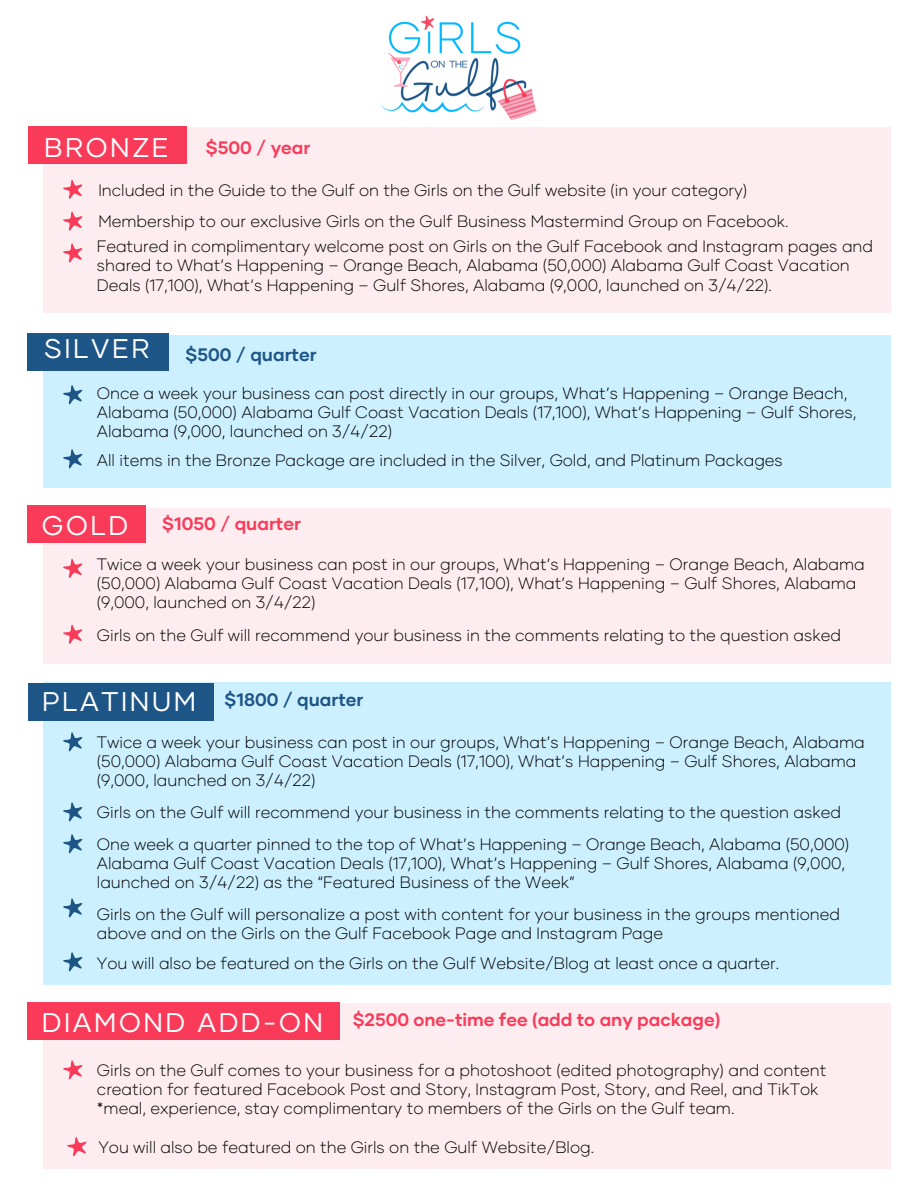
<style>
.page{position:relative;width:918px;height:1188px;background:#fff}
.page>*{position:absolute;margin:0;border:0;box-sizing:border-box;transform-origin:0 0}
.t1{font:27px "Gilmer";letter-spacing:.095em;color:#fefefe}
.t2{font:700 18px "Gilmer";color:#f93b59}
.t3{font:700 18px "Gilmer";color:#1d5587}
.t4{font:300 16.5px/19.2px "Gilmer";color:#000}
</style>
<div class="page">
<div style="left:44px;top:127px;width:847px;height:185px;background:#fdedf1"></div>
<div style="left:28px;top:127px;width:159px;height:37px;background:#f93b59"></div>
<img style="left:381px;top:15px;width:156px;height:105px">
<svg style="left:63px;top:243px;width:19px;height:20px"></svg>
<div style="left:44px;top:335px;width:847px;height:153px;background:#ccf0ff"></div>
<div style="left:28px;top:333px;width:141px;height:38px;background:#1d5587"></div>
<svg style="left:63px;top:385px;width:19px;height:19px"></svg>
<div style="left:44px;top:508px;width:847px;height:155px;background:#fdedf1"></div>
<div style="left:28px;top:506px;width:118px;height:37px;background:#f93b59"></div>
<svg style="left:63px;top:559px;width:19px;height:19px"></svg>
<div style="left:43px;top:682px;width:848px;height:303px;background:#ccf0ff"></div>
<div style="left:28px;top:683px;width:185px;height:37px;background:#1d5587"></div>
<svg style="left:63px;top:625px;width:19px;height:19px"></svg>
<svg style="left:63px;top:732px;width:19px;height:19px"></svg>
<svg style="left:63px;top:802px;width:19px;height:19px"></svg>
<svg style="left:63px;top:834px;width:19px;height:19px"></svg>
<svg style="left:63px;top:898px;width:19px;height:19px"></svg>
<svg style="left:63px;top:952px;width:19px;height:19px"></svg>
<div style="left:44px;top:1003px;width:847px;height:165px;background:#fdedf1"></div>
<div style="left:27px;top:1003px;width:313px;height:37px;background:#f93b59"></div>
<svg style="left:63px;top:1060px;width:19px;height:19px"></svg>
<svg style="left:63px;top:212px;width:19px;height:19px"></svg>
<svg style="left:63px;top:180px;width:19px;height:19px"></svg>
<svg style="left:63px;top:449px;width:19px;height:19px"></svg>
<svg style="left:67px;top:1137px;width:19px;height:19px"></svg>
<h1 class="t1" style="left:44px;top:135px;width:126px">BRONZE</h1>
<p class="t2" style="left:206px;top:140px;width:106px">$500 / year</p>
<p class="t4" style="left:98px;top:180px;width:650px">Included in the Guide to the Gulf on the Girls on the Gulf website (in your category)</p>
<p class="t4" style="left:98px;top:211px;width:692px">Membership to our exclusive Girls on the Gulf Business Mastermind Group on Facebook.</p>
<p class="t4" style="left:97px;top:236px;width:778px">Featured in complimentary welcome post on Girls on the Gulf Facebook and Instagram pages and shared to What’s Happening – Orange Beach, Alabama (50,000) Alabama Gulf Coast Vacation<br>Deals (17,100), What’s Happening – Gulf Shores, Alabama (9,000, launched on 3/4/22).</p>
<h1 class="t1" style="left:44px;top:337px;width:107px">SILVER</h1>
<p class="t4" style="left:97px;top:382px;width:761px">Once a week your business can post directly in our groups, What’s Happening – Orange Beach,<br>Alabama (50,000) Alabama Gulf Coast Vacation Deals (17,100), What’s Happening – Gulf Shores,<br>Alabama (9,000, launched on 3/4/22)</p>
<p class="t3" style="left:186px;top:347px;width:133px">$500 / quarter</p>
<p class="t4" style="left:97px;top:450px;width:688px">All items in the Bronze Package are included in the Silver, Gold, and Platinum Packages</p>
<p class="t2" style="left:162px;top:516px;width:140px">$1050 / quarter</p>
<h1 class="t1" style="left:42px;top:513px;width:88px">GOLD</h1>
<p class="t4" style="left:97px;top:554px;width:769px">Twice a week your business can post in our groups, What’s Happening – Orange Beach, Alabama (50,000) Alabama Gulf Coast Vacation Deals (17,100), What’s Happening – Gulf Shores, Alabama (9,000, launched on 3/4/22)</p>
<p class="t4" style="left:97px;top:625px;width:746px">Girls on the Gulf will recommend your business in the comments relating to the question asked</p>
<p class="t3" style="left:224px;top:692px;width:141px">$1800 / quarter</p>
<h1 class="t1" style="left:42px;top:690px;width:155px">PLATINUM</h1>
<p class="t4" style="left:97px;top:732px;width:769px">Twice a week your business can post in our groups, What’s Happening – Orange Beach, Alabama (50,000) Alabama Gulf Coast Vacation Deals (17,100), What’s Happening – Gulf Shores, Alabama (9,000, launched on 3/4/22)</p>
<p class="t4" style="left:97px;top:802px;width:746px">Girls on the Gulf will recommend your business in the comments relating to the question asked</p>
<p class="t4" style="left:97px;top:834px;width:754px">One week a quarter pinned to the top of What’s Happening – Orange Beach, Alabama (50,000)<br>Alabama Gulf Coast Vacation Deals (17,100), What’s Happening – Gulf Shores, Alabama (9,000, launched on 3/4/22) as the “Featured Business of the Week”</p>
<p class="t4" style="left:97px;top:904px;width:745px">Girls on the Gulf will personalize a post with content for your business in the groups mentioned above and on the Girls on the Gulf Facebook Page and Instagram Page</p>
<p class="t4" style="left:97px;top:953px;width:684px">You will also be featured on the Girls on the Gulf Website/Blog at least once a quarter.</p>
<h1 class="t1" style="left:42px;top:1011px;width:282px">DIAMOND ADD-ON</h1>
<p class="t4" style="left:97px;top:1060px;width:731px">Girls on the Gulf comes to your business for a photoshoot (edited photography) and content creation for featured Facebook Post and Story, Instagram Post, Story, and Reel, and TikTok *meal, experience, stay complimentary to members of the Girls on the Gulf team.</p>
<p class="t2" style="left:353px;top:1012px;width:369px">$2500 one-time fee (add to any package)</p>
<p class="t4" style="left:98px;top:1137px;width:497px">You will also be featured on the Girls on the Gulf Website/Blog.</p>
</div>
